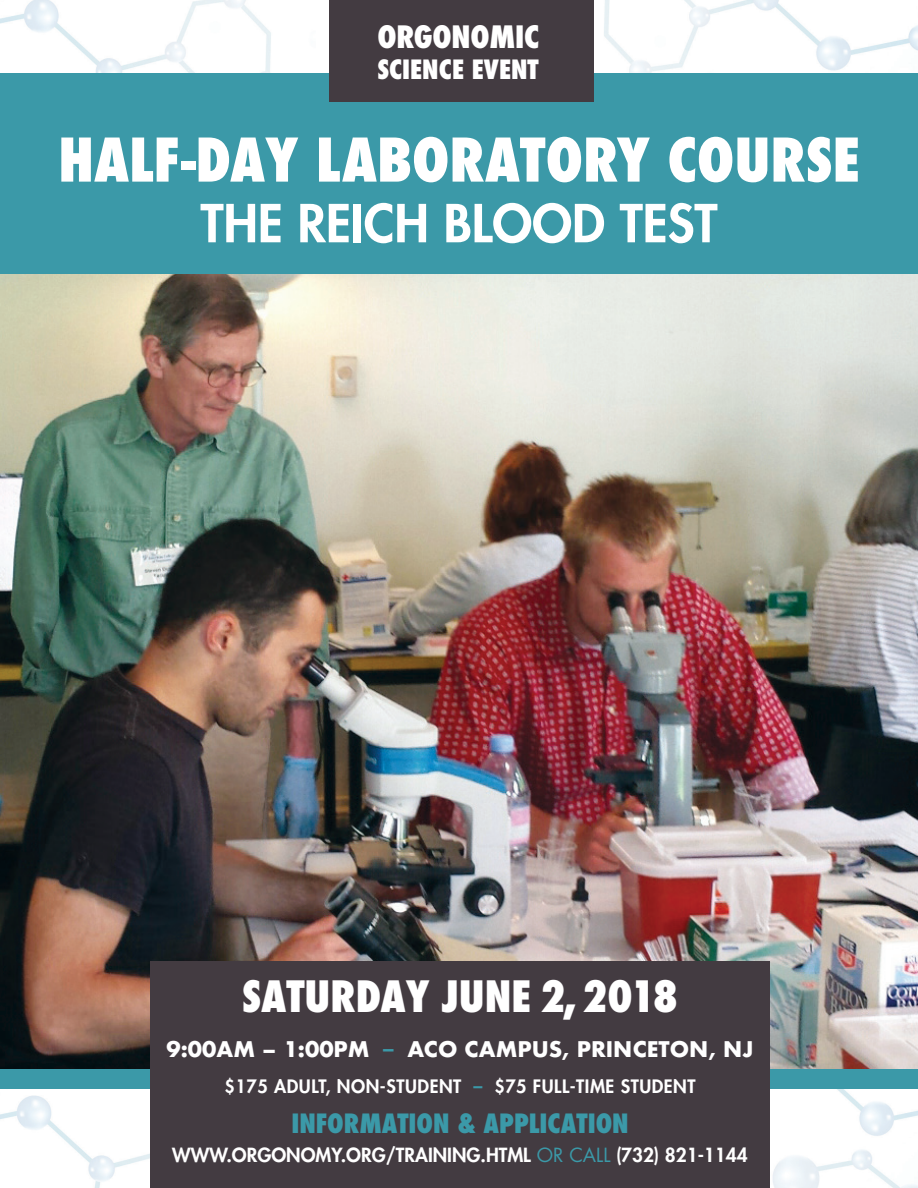
<style>
.page{position:relative;width:918px;height:1188px;background:#fff}
.page>*{position:absolute;margin:0;border:0;box-sizing:border-box;transform-origin:0 0}
.t1{font:800 condensed 58.5px "Futura";color:#fff}
.t2{font:800 51px "Futura";color:#fff}
.t3{font:800 condensed 42px "Futura";color:#fff}
.t4{font:800 condensed 30px "Futura";letter-spacing:-.01em;color:#fff}
.t5{font:800 condensed 25.8px "Futura";color:#3b99a8}
.t6{font:800 condensed 25.8px "Futura";color:#fff}
.t7{font:700 21px "Futura";color:#fff}
.t8{font:800 19.05px "Futura";color:#fff}
.t9{font:800 18px "Futura";letter-spacing:.03em;color:#fff}
.s1{font-weight:800;color:#3b99a8}
.s2{color:#3b99a8}
.s3{font-weight:400;color:#3b99a8}
</style>
<div class="page">
<img style="left:0;top:0;width:271px;height:73px">
<img style="left:604px;top:0;width:314px;height:73px">
<img style="left:773px;top:1089px;width:145px;height:99px">
<img style="left:0;top:1095px;width:150px;height:93px">
<img style="left:0;top:274px;width:918px;height:795px">
<div style="left:0;top:73px;width:918px;height:201px;background:#3b99a8"></div>
<div style="left:329px;top:0;width:265px;height:102px;background:#433b41"></div>
<div style="left:0;top:1069px;width:918px;height:20px;background:#3b99a8"></div>
<div style="left:150px;top:961px;width:620px;height:227px;background:#433b41"></div>
<h3 class="t4" style="left:377px;top:16px;width:163px">ORGONOMIC</h3>
<h3 class="t6" style="left:377px;top:52px;width:163px">SCIENCE EVENT</h3>
<h1 class="t1" style="left:58px;top:120px;width:803px">HALF-DAY LABORATORY COURSE</h1>
<h2 class="t2" style="left:201px;top:189px;width:518px">THE REICH BLOOD TEST</h2>
<h3 class="t3" style="left:242px;top:968px;width:437px">SATURDAY JUNE 2, 2018</h3>
<p class="t7" style="left:167px;top:1034px;width:589px">9:00AM – 1:00PM <span class="s1">–</span> ACO CAMPUS, PRINCETON, NJ</p>
<p class="t9" style="left:225px;top:1075px;width:473px">$175 ADULT, NON-STUDENT <span class="s2">–</span> $75 FULL-TIME STUDENT</p>
<h3 class="t5" style="left:291px;top:1106px;width:339px">INFORMATION &amp; APPLICATION</h3>
<p class="t8" style="left:172px;top:1142px;width:577px">WWW.ORGONOMY.ORG/TRAINING.HTML <span class="s3">OR CALL</span> (732) 821-1144</p>
</div>
